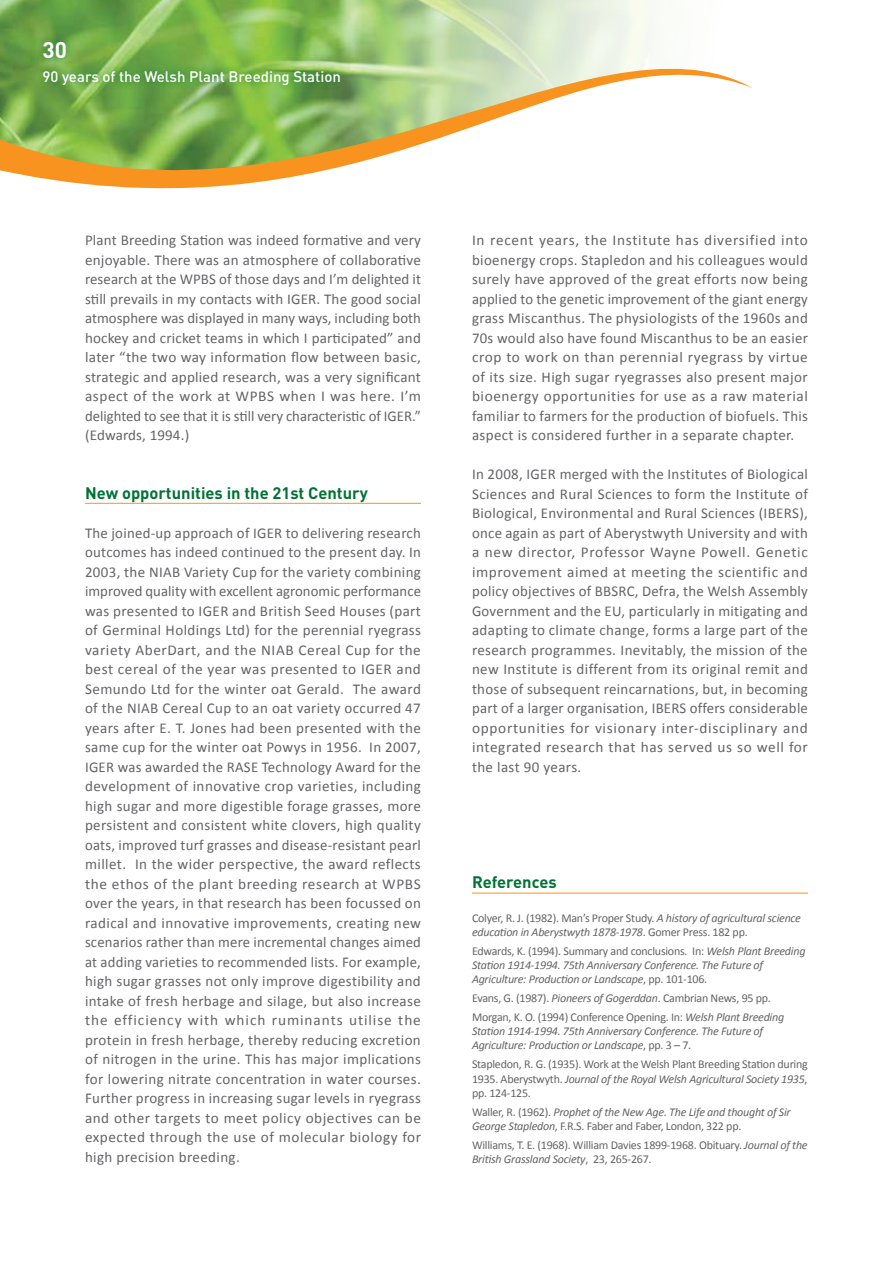
<style>
.page{position:relative;width:893px;height:1263px;background:#fff}
.page>*{position:absolute;margin:0;border:0;box-sizing:border-box;transform-origin:0 0}
.t1{font:700 22.5px "DIN";color:#fff}
.t2{font:700 16.5px "DIN";color:#007236}
.t3{font:15px/19.5px "Calibri";letter-spacing:.025em;color:#636467;text-align:justify}
.t4{font:500 15px "DIN";color:#fff}
.t5{font:italic 12px/14.4px "Calibri";letter-spacing:-.02em;color:#636467}
.t6{font:12px/14.4px "Calibri";letter-spacing:-.02em;color:#636467}
.s1{font-style:normal}
.s2{font-style:italic}
</style>
<div class="page">
<hr style="left:472px;top:893px;width:336px;height:1px;background:#f7931e">
<hr style="left:85px;top:503px;width:336px;height:1px;background:#f7931e">
<svg style="left:0;top:0;width:753px;height:189px"></svg>
<div style="left:34px;top:32px;width:313px;height:60px;background:#007236;opacity:.75"></div>
<h1 class="t1" style="left:43px;top:35px;width:26px">30</h1>
<p class="t4" style="left:43px;top:67px;width:300px">90 years of the Welsh Plant Breeding Station</p>
<p class="t3" style="left:85px;top:230px;width:337px">Plant Breeding Station was indeed formative and very enjoyable. There was an atmosphere of collaborative research at the WPBS of those days and I’m delighted it still prevails in my contacts with IGER. The good social atmosphere was displayed in many ways, including both hockey and cricket teams in which I participated” and later “the two way information flow between basic, strategic and applied research, was a very significant aspect of the work at WPBS when I was here. I’m delighted to see that it is still very characteristic of IGER.” (Edwards, 1994.)</p>
<p class="t2" style="left:85px;top:482px;width:284px">New opportunities in the 21st Century</p>
<p class="t3" style="left:85px;top:522px;width:338px">The joined-up approach of IGER to delivering research outcomes has indeed continued to the present day. In 2003, the NIAB Variety Cup for the variety combining improved quality with excellent agronomic performance was presented to IGER and British Seed Houses (part of Germinal Holdings Ltd) for the perennial ryegrass variety AberDart, and the NIAB Cereal Cup for the best cereal of the year was presented to IGER and Semundo Ltd for the winter oat Gerald. The award of the NIAB Cereal Cup to an oat variety occurred 47 years after E. T. Jones had been presented with the same cup for the winter oat Powys in 1956. In 2007, IGER was awarded the RASE Technology Award for the development of innovative crop varieties, including high sugar and more digestible forage grasses, more persistent and consistent white clovers, high quality oats, improved turf grasses and disease-resistant pearl millet. In the wider perspective, the award reflects the ethos of the plant breeding research at WPBS over the years, in that research has been focussed on radical and innovative improvements, creating new scenarios rather than mere incremental changes aimed at adding varieties to recommended lists. For example, high sugar grasses not only improve digestibility and intake of fresh herbage and silage, but also increase the efficiency with which ruminants utilise the protein in fresh herbage, thereby reducing excretion of nitrogen in the urine. This has major implications for lowering nitrate concentration in water courses.<br>Further progress in increasing sugar levels in ryegrass and other targets to meet policy objectives can be expected through the use of molecular biology for high precision breeding.</p>
<p class="t3" style="left:472px;top:230px;width:337px">In recent years, the Institute has diversified into bioenergy crops. Stapledon and his colleagues would surely have approved of the great efforts now being applied to the genetic improvement of the giant energy grass Miscanthus. The physiologists of the 1960s and 70s would also have found Miscanthus to be an easier crop to work on than perennial ryegrass by virtue of its size. High sugar ryegrasses also present major bioenergy opportunities for use as a raw material familiar to farmers for the production of biofuels. This aspect is considered further in a separate chapter.</p>
<p class="t3" style="left:472px;top:464px;width:337px">In 2008, IGER merged with the Institutes of Biological Sciences and Rural Sciences to form the Institute of Biological, Environmental and Rural Sciences (IBERS), once again as part of Aberystwyth University and with a new director, Professor Wayne Powell. Genetic improvement aimed at meeting the scientific and policy objectives of BBSRC, Defra, the Welsh Assembly Government and the EU, particularly in mitigating and adapting to climate change, forms a large part of the research programmes. Inevitably, the mission of the new Institute is different from its original remit and those of subsequent reincarnations, but, in becoming part of a larger organisation, IBERS offers considerable opportunities for visionary inter-disciplinary and integrated research that has served us so well for the last 90 years.</p>
<p class="t2" style="left:472px;top:872px;width:86px">References</p>
<p class="t5" style="left:472px;top:910px;width:331px"><span class="s1">Colyer, R. J. (1982). Man’s Proper Study.</span> A history of agricultural science education in Aberystwyth 1878-1978<span class="s1">. Gomer Press. 182 pp.</span></p>
<p class="t5" style="left:472px;top:943px;width:335px"><span class="s1">Edwards, K. (1994). Summary and conclusions. In:</span> Welsh Plant Breeding<br>Station 1914-1994. 75th Anniversary Conference. The Future of<br>Agriculture: Production or Landscape<span class="s1">, pp. 101-106.</span></p>
<p class="t6" style="left:472px;top:988px;width:314px;line-height:18.6px">Evans, G. (1987). <span class="s2">Pioneers of Gogerddan</span>. Cambrian News, 95 pp.<br>Morgan, K. O. (1994) Conference Opening. In: <span class="s2">Welsh Plant Breeding</span></p>
<p class="t5" style="left:472px;top:1023px;width:293px">Station 1914-1994. 75th Anniversary Conference. The Future of<br>Agriculture: Production or Landscape<span class="s1">, pp. 3 – 7.</span></p>
<p class="t6" style="left:472px;top:1056px;width:337px;text-align:justify">Stapledon, R. G. (1935). Work at the Welsh Plant Breeding Station during 1935. Aberystwyth. <span class="s2">Journal of the Royal Welsh Agricultural Society 1935</span>, pp. 124-125.</p>
<p class="t5" style="left:472px;top:1104px;width:320px"><span class="s1">Waller, R. (1962).</span> Prophet of the New Age. The Life and thought of Sir<br>George Stapledon<span class="s1">, F.R.S. Faber and Faber, London, 322 pp.</span></p>
<p class="t6" style="left:472px;top:1137px;width:337px">Williams, T. E. (1968). William Davies 1899-1968. Obituary. <span class="s2">Journal of the<br>British Grassland Society</span>, 23, 265-267.</p>
</div>
